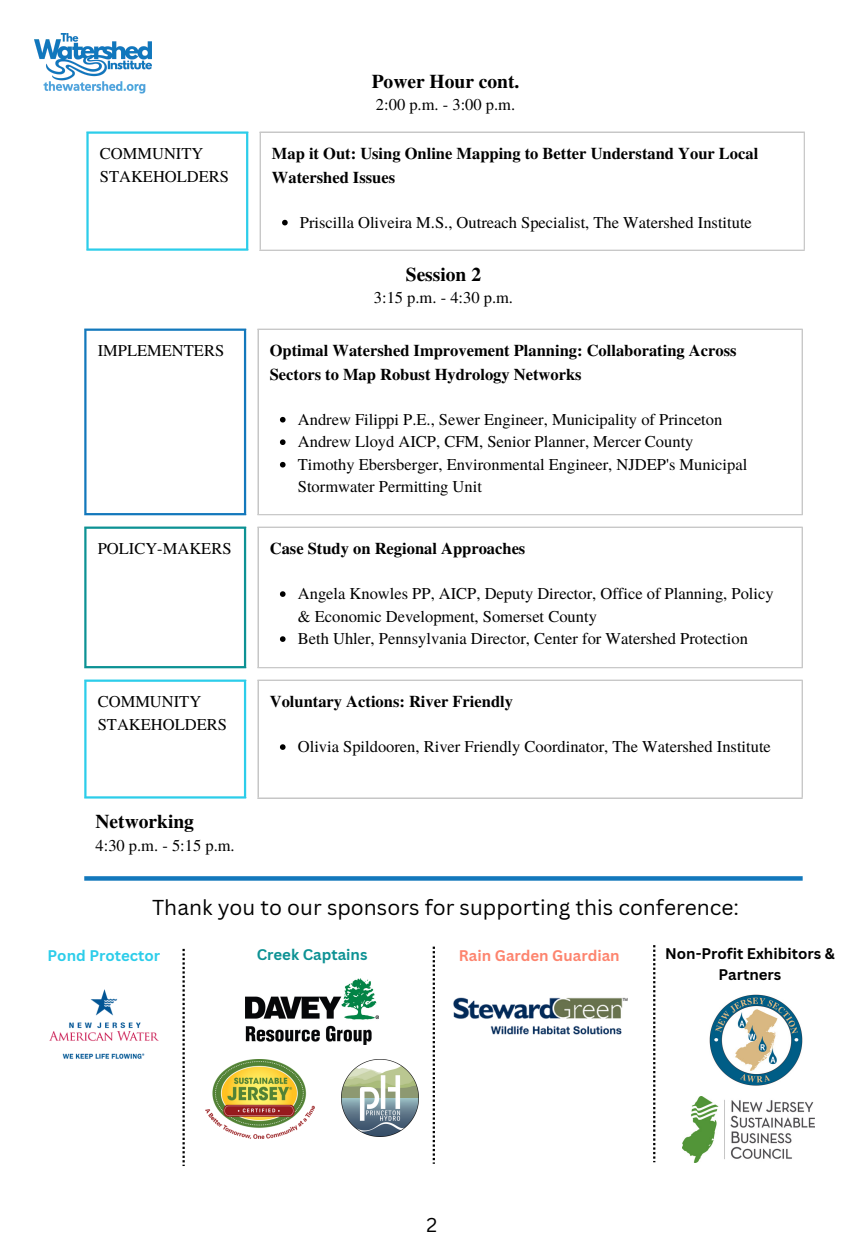
<style>
.page{position:relative;width:864px;height:1242px;background:#fff}
.page>*{position:absolute;margin:0;border:0;box-sizing:border-box;transform-origin:0 0}
.t1{font:21px "Canva Sans";color:#000}
.t2{font:700 19.5px "Te X Gyre Termes";color:#000}
.t3{font:19.5px "Canva Sans";color:#000}
.t4{font:16.5px/22.5px "Te X Gyre Termes";color:#000}
.t5{font:700 16.5px/23.7px "Te X Gyre Termes";color:#000}
.t6{font:700 15px/20.2px "Canva Sans";color:#000;text-align:center}
.t7{font:700 15px "Canva Sans";color:#fd846e}
.t8{font:700 15px "Canva Sans";color:#2ccdea}
.t9{font:700 15px "Canva Sans";color:#0d9294}
</style>
<div class="page">
<svg style="left:248px;top:131px;width:556px;height:120px"></svg>
<svg style="left:282px;top:220px;width:6px;height:5px"></svg>
<hr style="left:260px;top:133px;width:1px;height:117px;background:#ccc">
<hr style="left:804px;top:133px;width:1px;height:117px;background:#ccc">
<hr style="left:260px;top:131px;width:545px;height:2px;background:#ccc">
<hr style="left:260px;top:250px;width:545px;height:1px;background:#ccc">
<hr style="left:86px;top:134px;width:3px;height:114px;background:#2ccdea">
<hr style="left:246px;top:134px;width:2px;height:114px;background:#2ccdea">
<hr style="left:86px;top:131px;width:162px;height:3px;background:#2ccdea">
<hr style="left:86px;top:248px;width:162px;height:3px;background:#2ccdea">
<svg style="left:84px;top:329px;width:719px;height:470px"></svg>
<svg style="left:280px;top:417px;width:6px;height:6px"></svg>
<svg style="left:280px;top:439px;width:6px;height:6px"></svg>
<svg style="left:280px;top:462px;width:6px;height:6px"></svg>
<svg style="left:280px;top:591px;width:6px;height:6px"></svg>
<svg style="left:280px;top:636px;width:6px;height:6px"></svg>
<svg style="left:280px;top:744px;width:6px;height:6px"></svg>
<hr style="left:257px;top:330px;width:2px;height:184px;background:#ccc">
<hr style="left:802px;top:330px;width:1px;height:184px;background:#ccc">
<hr style="left:257px;top:329px;width:546px;height:1px;background:#ccc">
<hr style="left:257px;top:514px;width:546px;height:1px;background:#ccc">
<hr style="left:257px;top:528px;width:2px;height:139px;background:#ccc">
<hr style="left:802px;top:528px;width:1px;height:139px;background:#ccc">
<hr style="left:257px;top:527px;width:546px;height:1px;background:#ccc">
<hr style="left:257px;top:667px;width:546px;height:1px;background:#ccc">
<hr style="left:257px;top:681px;width:2px;height:116px;background:#ccc">
<hr style="left:802px;top:681px;width:1px;height:116px;background:#ccc">
<hr style="left:257px;top:680px;width:546px;height:1px;background:#ccc">
<hr style="left:257px;top:797px;width:546px;height:2px;background:#ccc">
<hr style="left:84px;top:331px;width:3px;height:182px;background:#1378bc">
<hr style="left:244px;top:331px;width:2px;height:182px;background:#1378bc">
<hr style="left:84px;top:329px;width:162px;height:2px;background:#1378bc">
<hr style="left:84px;top:513px;width:162px;height:2px;background:#1378bc">
<hr style="left:84px;top:529px;width:3px;height:137px;background:#0d9294">
<hr style="left:244px;top:529px;width:2px;height:137px;background:#0d9294">
<hr style="left:84px;top:527px;width:162px;height:2px;background:#0d9294">
<hr style="left:84px;top:666px;width:162px;height:2px;background:#0d9294">
<hr style="left:84px;top:682px;width:3px;height:114px;background:#2ccdea">
<hr style="left:244px;top:682px;width:2px;height:114px;background:#2ccdea">
<hr style="left:84px;top:680px;width:162px;height:2px;background:#2ccdea">
<hr style="left:84px;top:796px;width:162px;height:3px;background:#2ccdea">
<div style="left:84px;top:876px;width:719px;height:5px;background:#1378bc"></div>
<img style="left:49px;top:989px;width:110px;height:70px">
<img style="left:682px;top:1097px;width:132px;height:65px">
<img style="left:205px;top:1060px;width:109px;height:79px">
<img style="left:342px;top:1060px;width:76px;height:76px">
<img style="left:246px;top:979px;width:133px;height:65px">
<img style="left:453px;top:997px;width:175px;height:38px">
<img style="left:709px;top:994px;width:93px;height:91px">
<svg style="left:183px;top:949px;width:2px;height:217px"></svg>
<svg style="left:433px;top:947px;width:2px;height:217px"></svg>
<svg style="left:653px;top:945px;width:2px;height:217px"></svg>
<img style="left:35px;top:34px;width:117px;height:60px">
<p class="t2" style="left:372px;top:66px;width:149px">Power Hour cont.</p>
<p class="t4" style="left:376px;top:92px;width:141px">2:00 p.m. - 3:00 p.m.</p>
<p class="t4" style="left:100px;top:141px;width:131px">COMMUNITY<br>STAKEHOLDERS</p>
<p class="t5" style="left:272px;top:141px;width:488px">Map it Out: Using Online Mapping to Better Understand Your Local<br>Watershed Issues</p>
<p class="t4" style="left:300px;top:210px;width:453px">Priscilla Oliveira M.S., Outreach Specialist, The Watershed Institute</p>
<p class="t2" style="left:406px;top:259px;width:77px">Session 2</p>
<p class="t4" style="left:374px;top:286px;width:141px">3:15 p.m. - 4:30 p.m.</p>
<p class="t4" style="left:98px;top:339px;width:128px">IMPLEMENTERS</p>
<p class="t5" style="left:270px;top:338px;width:468px">Optimal Watershed Improvement Planning: Collaborating Across<br>Sectors to Map Robust Hydrology Networks</p>
<p class="t4" style="left:298px;top:407px;width:451px">Andrew Filippi P.E., Sewer Engineer, Municipality of Princeton Andrew Lloyd AICP, CFM, Senior Planner, Mercer County Timothy Ebersberger, Environmental Engineer, NJDEP's Municipal Stormwater Permitting Unit</p>
<p class="t4" style="left:98px;top:537px;width:135px">POLICY-MAKERS</p>
<p class="t5" style="left:270px;top:536px;width:257px">Case Study on Regional Approaches</p>
<p class="t4" style="left:298px;top:582px;width:477px">Angela Knowles PP, AICP, Deputy Director, Office of Planning, Policy &amp; Economic Development, Somerset County<br>Beth Uhler, Pennsylvania Director, Center for Watershed Protection</p>
<p class="t4" style="left:98px;top:690px;width:131px">COMMUNITY<br>STAKEHOLDERS</p>
<p class="t5" style="left:270px;top:689px;width:245px">Voluntary Actions: River Friendly</p>
<p class="t4" style="left:298px;top:735px;width:475px">Olivia Spildooren, River Friendly Coordinator, The Watershed Institute</p>
<p class="t2" style="left:96px;top:806px;width:100px">Networking</p>
<p class="t4" style="left:96px;top:833px;width:141px">4:30 p.m. - 5:15 p.m.</p>
<p class="t1" style="left:152px;top:892px;width:589px">Thank you to our sponsors for supporting this conference:</p>
<p class="t8" style="left:48px;top:945px;width:114px">Pond Protector</p>
<p class="t9" style="left:257px;top:944px;width:112px">Creek Captains</p>
<p class="t7" style="left:459px;top:945px;width:162px">Rain Garden Guardian</p>
<p class="t6" style="left:665px;top:943px;width:171px">Non-Profit Exhibitors &amp;<br>Partners</p>
<p class="t3" style="left:427px;top:1211px;width:12px">2</p>
</div>
